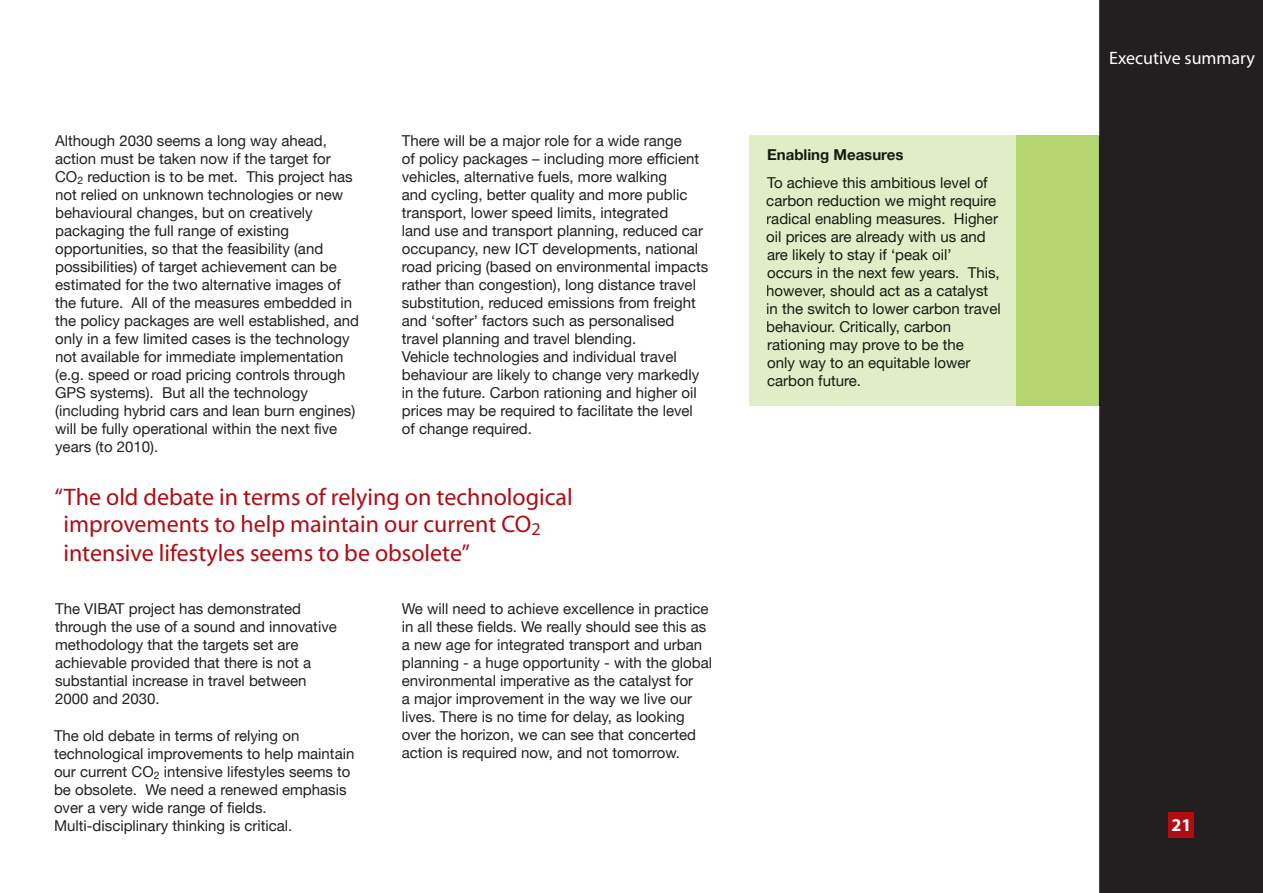
<style>
.page{position:relative;width:1263px;height:893px;background:#fff}
.page>*{position:absolute;margin:0;border:0;box-sizing:border-box;transform-origin:0 0}
.t1{font:24px/28.8px "Myriad";color:#af0c14}
.t2{font:18px "Myriad";color:#fff}
.t3{font:700 18px "Myriad";color:#fff}
.t4{font:15px/18px "Helvetica Neue";color:#231f20}
.t5{font:15px/18px "Helvetica Neue";color:#161b11}
.t6{font:700 15px "Helvetica Neue";color:#161b11}
</style>
<div class="page">
<div style="left:1106px;top:0;width:157px;height:893px;background:#231f20"></div>
<div style="left:1168px;top:812px;width:26px;height:26px;background:#af0c14"></div>
<div style="left:749px;top:135px;width:282px;height:271px;background:#e0edc7"></div>
<div style="left:1016px;top:135px;width:84px;height:271px;background:#b4d56f"></div>
<svg style="left:1099px;top:0;width:7px;height:893px;background:#262323"></svg>
<p class="t4" style="left:55px;top:132px;width:305px">Although 2030 seems a long way ahead, action must be taken now if the target for CO<sub>2</sub> reduction is to be met. This project has not relied on unknown technologies or new behavioural changes, but on creatively packaging the full range of existing opportunities, so that the feasibility (and possibilities) of target achievement can be estimated for the two alternative images of the future. All of the measures embedded in the policy packages are well established, and only in a few limited cases is the technology not available for immediate implementation (e.g. speed or road pricing controls through GPS systems). But all the technology (including hybrid cars and lean burn engines) will be fully operational within the next five years (to 2010).</p>
<p class="t4" style="left:402px;top:131px;width:308px">There will be a major role for a wide range<br>of policy packages – including more efficient vehicles, alternative fuels, more walking<br>and cycling, better quality and more public transport, lower speed limits, integrated<br>land use and transport planning, reduced car occupancy, new ICT developments, national road pricing (based on environmental impacts rather than congestion), long distance travel substitution, reduced emissions from freight and ‘softer’ factors such as personalised travel planning and travel blending.<br>Vehicle technologies and individual travel behaviour are likely to change very markedly in the future. Carbon rationing and higher oil prices may be required to facilitate the level of change required.</p>
<h1 class="t1" style="left:54px;top:483px;width:520px">“The old debate in terms of relying on technological</h1>
<h1 class="t1" style="left:63px;top:511px;width:479px">improvements to help maintain our current CO<sub>2 </sub>intensive lifestyles seems to be obsolete”</h1>
<p class="t4" style="left:55px;top:600px;width:283px">The VIBAT project has demonstrated through the use of a sound and innovative methodology that the targets set are achievable provided that there is not a substantial increase in travel between 2000 and 2030.</p>
<p class="t4" style="left:54px;top:727px;width:302px">The old debate in terms of relying on technological improvements to help maintain our current CO<sub>2</sub> intensive lifestyles seems to be obsolete. We need a renewed emphasis over a very wide range of fields.<br>Multi-disciplinary thinking is critical.</p>
<p class="t4" style="left:402px;top:599px;width:312px">We will need to achieve excellence in practice in all these fields. We really should see this as a new age for integrated transport and urban planning - a huge opportunity - with the global environmental imperative as the catalyst for<br>a major improvement in the way we live our lives. There is no time for delay, as looking over the horizon, we can see that concerted action is required now, and not tomorrow.</p>
<p class="t6" style="left:767px;top:145px;width:138px">Enabling Measures</p>
<p class="t5" style="left:766px;top:174px;width:236px">To achieve this ambitious level of carbon reduction we might require radical enabling measures. Higher oil prices are already with us and are likely to stay if ‘peak oil’<br>occurs in the next few years. This, however, should act as a catalyst in the switch to lower carbon travel behaviour. Critically, carbon rationing may prove to be the<br>only way to an equitable lower carbon future.</p>
<p class="t2" style="left:1109px;top:49px;width:147px">Executive summary</p>
<p class="t3" style="left:1171px;top:815px;width:21px">21</p>
</div>
